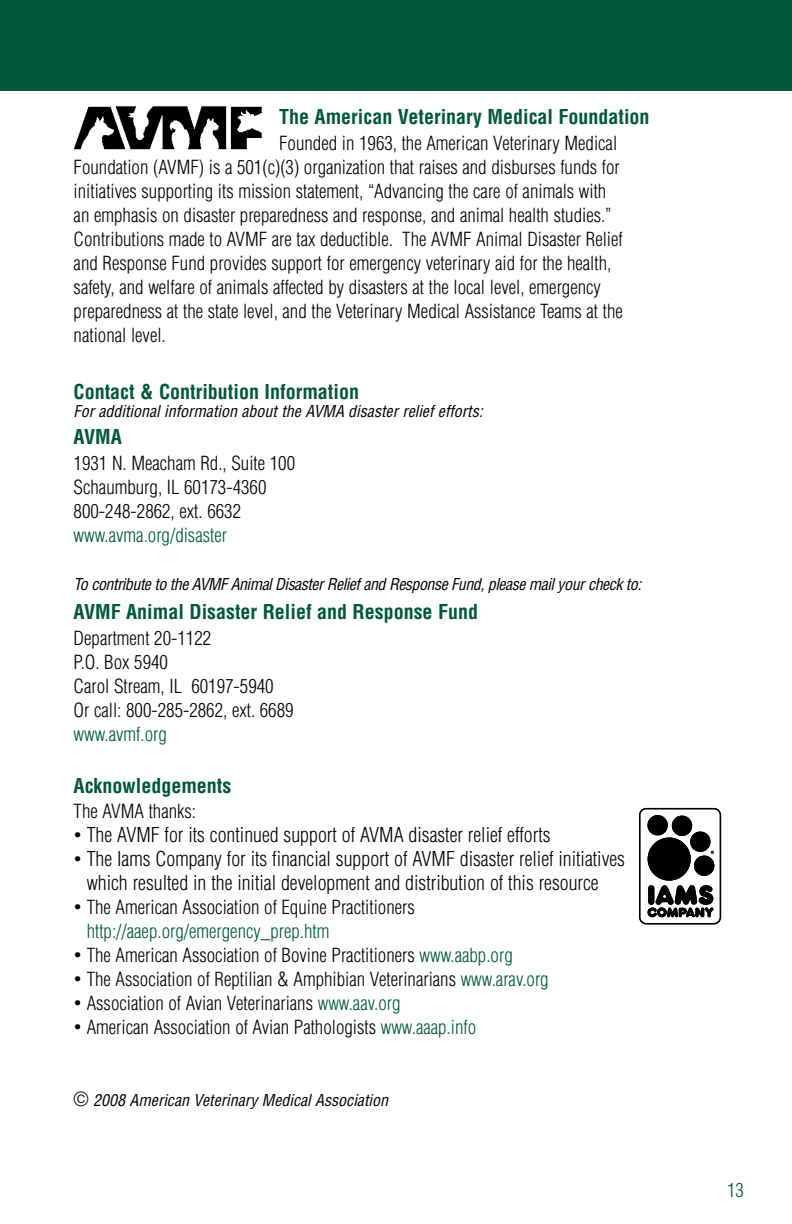
<style>
.page{position:relative;width:792px;height:1224px;background:#fff}
.page>*{position:absolute;margin:0;border:0;box-sizing:border-box;transform-origin:0 0}
.t1{font:300 condensed 20px/24px "Helvetica";color:#000}
.t2{font:700 condensed 20px "Helvetica";color:#00573c}
.t3{font:300 condensed 19px/24px "Helvetica";color:#000}
.t4{font:300 condensed 19px "Helvetica";color:#00573c}
.t5{font:italic condensed 16px "Helvetica";color:#000}
.t6{font:italic condensed 16px "Helvetica";letter-spacing:-.03em;color:#000}
.s1{font-size:14px}
.s2{color:#00573c}
.s3{font-weight:300;font-style:normal;font-size:19px}
</style>
<div class="page">
<div style="left:0;top:0;width:792px;height:91px;background:#00573c"></div>
<div style="left:648px;top:838px;width:43px;height:43px;background:#000;border-radius:50%"></div>
<div style="left:647px;top:815px;width:21px;height:20px;background:#000;border-radius:50%"></div>
<div style="left:672px;top:816px;width:20px;height:20px;background:#000;border-radius:50%"></div>
<div style="left:690px;top:832px;width:21px;height:20px;background:#000;border-radius:50%"></div>
<div style="left:694px;top:856px;width:20px;height:20px;background:#000;border-radius:50%"></div>
<svg style="left:648px;top:885px;width:66px;height:33px"></svg>
<div style="left:639px;top:808px;width:82px;height:116px;border:1px solid #000;border-radius:7px"></div>
<img style="left:74px;top:106px;width:189px;height:44px">
<p class="t2" style="left:279px;top:104px;width:372px">The American Veterinary Medical Foundation</p>
<p class="t3" style="left:279px;top:131px;width:89px">Founded in 1963</p>
<p class="t3" style="left:74px;top:131px;width:551px;text-indent:319px">, the American Veterinary Medical Foundation (AVMF) is a 501 (c)(3) organization that raises and disburses funds for initiatives supporting its mission statement, “Advancing the care of animals with an emphasis on disaster preparedness and response, and animal health studies.” Contributions made to AVMF are tax deductible. The AVMF Animal Disaster Relief and Response Fund provides support for emergency veterinary aid for the health, safety, and welfare of animals affected by disasters at the local level, emergency preparedness at the state level, and the Veterinary Medical Assistance Teams at the national level.</p>
<p class="t2" style="left:74px;top:379px;width:287px">Contact &amp; Contribution Information</p>
<p class="t5" style="left:74px;top:401px;width:411px">For additional information about the AVMA disaster relief efforts:</p>
<p class="t2" style="left:74px;top:424px;width:50px">AVMA</p>
<p class="t3" style="left:74px;top:451px;width:9px">1931</p>
<p class="t3" style="left:74px;top:451px;width:223px;text-indent:38px">N. Meacham Rd., Suite 1 00<br>Schaumburg, IL 60173-4360<br>800-248-2862</p>
<p class="t3" style="left:171px;top:499px;width:46px">, ext. 6632</p>
<p class="t4" style="left:74px;top:523px;width:155px">www.avma.org/disaster</p>
<p class="t6" style="left:74px;top:574px;width:569px">To contribute to the AVMF Animal Disaster Relief and Response Fund, please mail your check to:</p>
<p class="t2" style="left:74px;top:599px;width:406px">AVMF Animal Disaster Relief and Response Fund</p>
<p class="t3" style="left:74px;top:626px;width:202px">Department 20-1122<br>P.O. Box 5940<br>Carol Stream, IL 60197-5940<br>Or call: 800-285-2862</p>
<p class="t3" style="left:223px;top:698px;width:46px">, ext. 6689</p>
<p class="t4" style="left:74px;top:722px;width:95px">www.avmf.org</p>
<p class="t2" style="left:74px;top:773px;width:159px">Acknowledgements</p>
<p class="t3" style="left:74px;top:799px;width:124px">The AVMA thanks:</p>
<p class="t1" style="left:74px;top:823px;width:478px"><span class="s1">•</span> The AVMF for its continued support of AVMA disaster relief efforts</p>
<p class="t1" style="left:87px;top:847px;width:540px;text-indent:-13px"><span class="s1">•</span> The Iams Company for its financial support of AVMF disaster relief initiatives which resulted in the initial development and distribution of this resource</p>
<p class="t3" style="left:87px;top:895px;width:330px;text-indent:-13px"><span class="s1">•</span> The American Association of Equine Practitioners <span class="s2">http://aaep.org/emergency_prep.htm</span></p>
<p class="t3" style="left:74px;top:943px;width:441px"><span class="s1">•</span> The American Association of Bovine Practitioners <span class="s2">www.aabp.org</span></p>
<p class="t3" style="left:74px;top:967px;width:477px"><span class="s1">•</span> The Association of Reptilian &amp; Amphibian Veterinarians <span class="s2">www.arav.org</span></p>
<p class="t3" style="left:74px;top:991px;width:328px"><span class="s1">•</span> Association of Avian Veterinarians <span class="s2">www.aav.org</span></p>
<p class="t3" style="left:74px;top:1015px;width:404px"><span class="s1">•</span> American Association of Avian Pathologists <span class="s2">www.aaap.info</span></p>
<p class="t5" style="left:74px;top:1091px;width:316px"><span class="s3">©</span> 2008 American Veterinary Medical Association</p>
<p class="t4" style="left:727px;top:1179px;width:9px">13</p>
</div>
